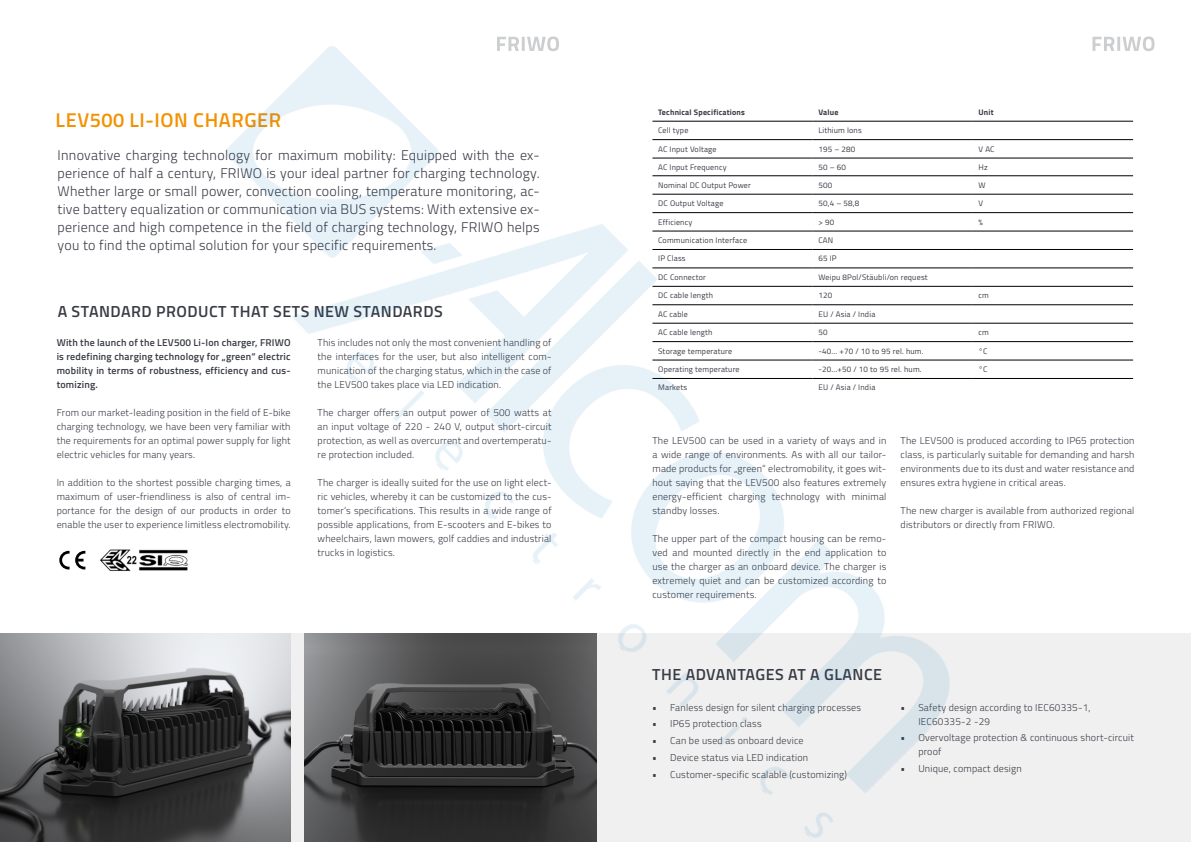
<style>
.page{position:relative;width:1191px;height:842px;background:#fff}
.page>*{position:absolute;margin:0;border:0;box-sizing:border-box;transform-origin:0 0}
.t1{font:600 20px "Titillium Web";letter-spacing:.03em;color:#f39200}
.t2{font:600 16px "Titillium Web";letter-spacing:.03em;color:#393c45}
.t3{font:300 14px/18px "Titillium Web";letter-spacing:.02em;color:#393c45;text-align:justify}
.t4{font:300 10px/14px "Titillium Web";letter-spacing:.02em;color:#393c45;text-align:justify}
.t5{font:600 10px/14px "Titillium Web";letter-spacing:.02em;color:#393c45;text-align:justify}
.t6{font:8px "Titillium Web";letter-spacing:.025em;color:#393c45}
.t7{font:700 8px "Titillium Web";letter-spacing:.025em;color:#393c45}
</style>
<div class="page">
<svg style="left:1092px;top:37px;width:62px;height:14px"></svg>
<div style="left:595px;top:634px;width:596px;height:208px;background:#f0f0f0"></div>
<hr style="left:973px;top:121px;width:160px;height:1px;background:#000">
<hr style="left:973px;top:139px;width:160px;height:1px;background:#000">
<hr style="left:973px;top:158px;width:160px;height:1px;background:#000">
<hr style="left:973px;top:176px;width:160px;height:1px;background:#000">
<hr style="left:973px;top:194px;width:160px;height:1px;background:#000">
<hr style="left:973px;top:212px;width:160px;height:1px;background:#000">
<hr style="left:973px;top:231px;width:160px;height:1px;background:#000">
<hr style="left:973px;top:249px;width:160px;height:1px;background:#000">
<hr style="left:973px;top:268px;width:160px;height:1px;background:#000">
<hr style="left:973px;top:286px;width:160px;height:1px;background:#000">
<hr style="left:973px;top:305px;width:160px;height:1px;background:#000">
<hr style="left:973px;top:323px;width:160px;height:1px;background:#000">
<hr style="left:973px;top:341px;width:160px;height:1px;background:#000">
<hr style="left:973px;top:360px;width:160px;height:1px;background:#000">
<hr style="left:973px;top:378px;width:160px;height:1px;background:#000">
<img style="left:0;top:634px;width:174px;height:208px">
<svg style="left:59px;top:551px;width:26px;height:18px"></svg>
<img style="left:100px;top:549px;width:74px;height:22px">
<img style="left:174px;top:36px;width:842px;height:806px">
<h1 class="t1" style="left:56px;top:105px;width:227px">LEV500 LI-ION CHARGER</h1>
<p class="t3" style="left:58px;top:146px;width:483px">Innovative charging technology for maximum mobility: Equipped with the ex&shy;perience of half a century, FRIWO is your ideal partner for charging technology.<br>Whether large or small power, convection cooling, temperature monitoring, ac&shy;tive battery equalization or communication via BUS systems: With extensive ex&shy;perience and high competence in the field of charging technology, FRIWO helps you to find the optimal solution for your specific requirements.</p>
<h2 class="t2" style="left:58px;top:300px;width:386px">A STANDARD PRODUCT THAT SETS NEW STANDARDS</h2>
<p class="t5" style="left:57px;top:335px;width:235px">With the launch of the LEV500 Li-Ion charger, FRIWO is redefining charging technology for „green“ electric mobility in terms of robustness, efficiency and cus&shy;tomizing.</p>
<p class="t4" style="left:57px;top:405px;width:235px">From our market-leading position in the field of E-bike charging technology, we have been very familiar with the requirements for an optimal power supply for light electric vehicles for many years.</p>
<p class="t4" style="left:57px;top:475px;width:235px">In addition to the shortest possible charging times, a maximum of user-friendliness is also of central im&shy;portance for the design of our products in order to enable the user to experience limitless electromobility.</p>
<p class="t4" style="left:317px;top:335px;width:235px">This includes not only the most convenient handling of the interfaces for the user, but also intelligent com&shy;munication of the charging status, which in the case of the LEV500 takes place via LED indication.</p>
<p class="t4" style="left:317px;top:405px;width:235px">The charger offers an output power of 500 watts at an input voltage of 220 - 240 V, output short-circuit protection, as well as overcurrent and overtemperatu&shy;re protection included.</p>
<p class="t4" style="left:317px;top:475px;width:235px">The charger is ideally suited for the use on light elect&shy;ric vehicles, whereby it can be customized to the cus&shy;tomer‘s specifications. This results in a wide range of possible applications, from E-scooters and E-bikes to wheelchairs, lawn mowers, golf caddies and industrial trucks in logistics.</p>
<p class="t7" style="left:658px;top:106px;width:88px">Technical Specifications</p>
<p class="t7" style="left:818px;top:106px;width:22px">Value</p>
<p class="t7" style="left:978px;top:106px;width:17px">Unit</p>
<p class="t6" style="left:658px;top:124px;width:32px">Cell type</p>
<p class="t6" style="left:818px;top:124px;width:45px">Lithium Ions</p>
<p class="t6" style="left:658px;top:143px;width:60px">AC Input Voltage</p>
<p class="t6" style="left:818px;top:143px;width:39px">195 – 280</p>
<p class="t6" style="left:978px;top:143px;width:18px">V AC</p>
<p class="t6" style="left:658px;top:161px;width:70px">AC Input Frequency</p>
<p class="t6" style="left:818px;top:161px;width:29px">50 – 60</p>
<p class="t6" style="left:978px;top:161px;width:11px">Hz</p>
<p class="t6" style="left:658px;top:179px;width:94px">Nominal DC Output Power</p>
<p class="t6" style="left:818px;top:179px;width:15px">500</p>
<p class="t6" style="left:978px;top:179px;width:9px">W</p>
<p class="t6" style="left:658px;top:197px;width:67px">DC Output Voltage</p>
<p class="t6" style="left:818px;top:197px;width:43px">50,4 – 58,8</p>
<p class="t6" style="left:978px;top:197px;width:6px">V</p>
<p class="t6" style="left:658px;top:216px;width:36px">Efficiency</p>
<p class="t6" style="left:818px;top:216px;width:17px">&gt; 90</p>
<p class="t6" style="left:978px;top:216px;width:6px">%</p>
<p class="t6" style="left:658px;top:234px;width:90px">Communication Interface</p>
<p class="t6" style="left:818px;top:234px;width:16px">CAN</p>
<p class="t6" style="left:658px;top:253px;width:29px">IP Class</p>
<p class="t6" style="left:818px;top:253px;width:20px">65 IP</p>
<p class="t6" style="left:658px;top:271px;width:49px">DC Connector</p>
<p class="t6" style="left:818px;top:271px;width:111px">Weipu 8Pol/Stäubli/on request</p>
<p class="t6" style="left:658px;top:290px;width:56px">DC cable length</p>
<p class="t6" style="left:818px;top:290px;width:15px">120</p>
<p class="t6" style="left:978px;top:290px;width:12px">cm</p>
<p class="t6" style="left:658px;top:308px;width:31px">AC cable</p>
<p class="t6" style="left:818px;top:308px;width:58px">EU / Asia / India</p>
<p class="t6" style="left:658px;top:326px;width:56px">AC cable length</p>
<p class="t6" style="left:818px;top:326px;width:11px">50</p>
<p class="t6" style="left:978px;top:326px;width:12px">cm</p>
<p class="t6" style="left:658px;top:345px;width:75px">Storage temperature</p>
<p class="t6" style="left:818px;top:345px;width:107px">-40… +70 / 10 to 95 rel. hum.</p>
<p class="t6" style="left:978px;top:345px;width:11px">°C</p>
<p class="t6" style="left:658px;top:363px;width:83px">Operating temperature</p>
<p class="t6" style="left:818px;top:363px;width:105px">-20…+50 / 10 to 95 rel. hum.</p>
<p class="t6" style="left:978px;top:363px;width:11px">°C</p>
<p class="t6" style="left:658px;top:382px;width:30px">Markets</p>
<p class="t6" style="left:818px;top:382px;width:58px">EU / Asia / India</p>
<p class="t4" style="left:652px;top:433px;width:235px">The LEV500 can be used in a variety of ways and in a wide range of environments. As with all our tailor&shy;made products for „green“ electromobility, it goes wit&shy;hout saying that the LEV500 also features extremely energy-efficient charging technology with minimal standby losses.</p>
<p class="t4" style="left:652px;top:531px;width:235px">The upper part of the compact housing can be remo&shy;ved and mounted directly in the end application to use the charger as an onboard device. The charger is extremely quiet and can be customized according to customer requirements.</p>
<p class="t4" style="left:900px;top:433px;width:235px">The LEV500 is produced according to IP65 protection class, is particularly suitable for demanding and harsh environments due to its dust and water resistance and ensures extra hygiene in critical areas.</p>
<p class="t4" style="left:900px;top:503px;width:235px">The new charger is available from authorized regional distributors or directly from FRIWO.</p>
<h2 class="t2" style="left:652px;top:662px;width:231px">THE ADVANTAGES AT A GLANCE</h2>
<p class="t4" style="left:652px;top:699px;width:210px">• Fanless design for silent charging processes</p>
<p class="t4" style="left:652px;top:716px;width:111px">• IP65 protection class</p>
<p class="t4" style="left:652px;top:733px;width:153px">• Can be used as onboard device</p>
<p class="t4" style="left:652px;top:750px;width:157px">• Device status via LED indication</p>
<p class="t4" style="left:652px;top:767px;width:196px">• Customer-specific scalable (customizing)</p>
<p class="t4" style="left:918px;top:699px;width:174px;text-indent:-18px">• Safety design according to IEC60335-1,<br>IEC60335-2 -29</p>
<p class="t4" style="left:918px;top:730px;width:217px;text-indent:-18px">• Overvoltage protection &amp; continuous short-circuit proof</p>
<p class="t4" style="left:900px;top:761px;width:123px">• Unique, compact design</p>
</div>
